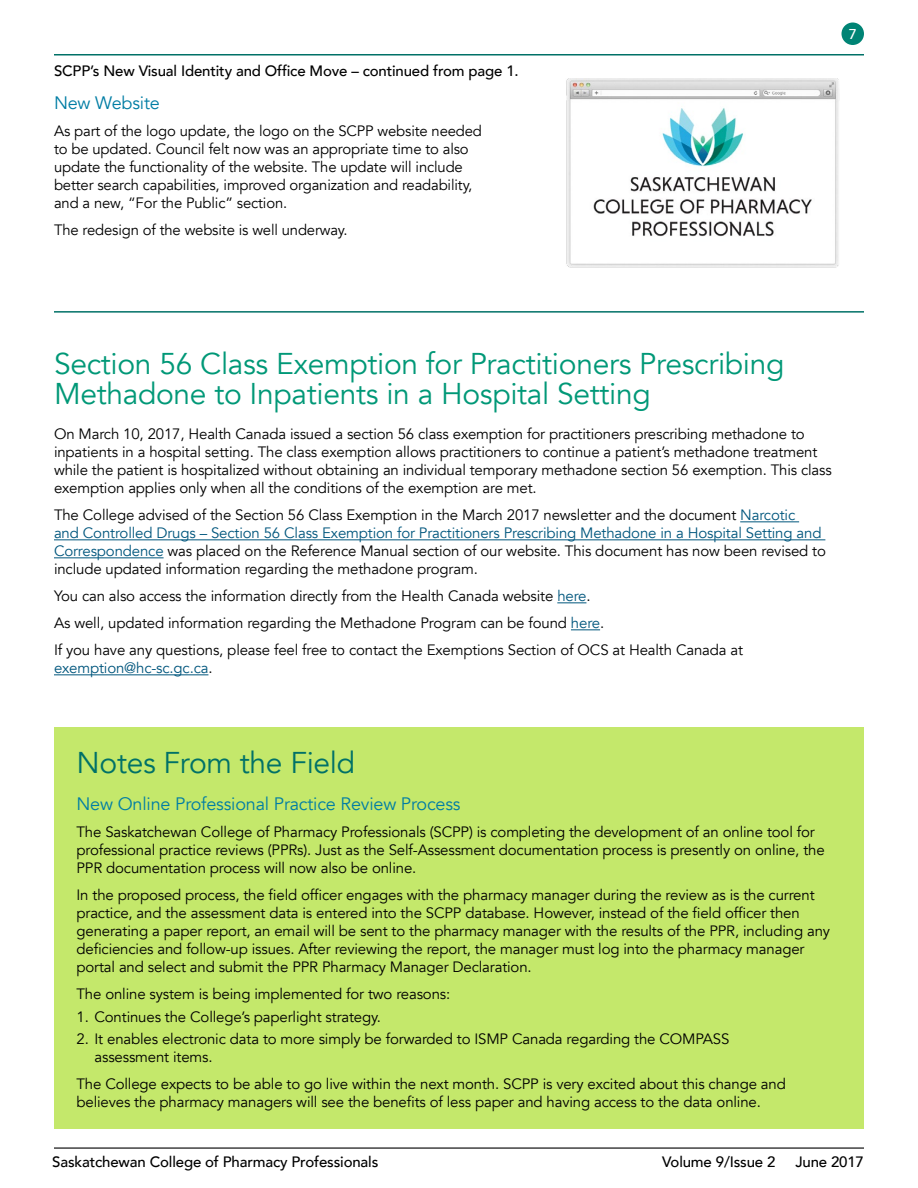
<style>
.page{position:relative;width:918px;height:1188px;background:#fff}
.page>*{position:absolute;margin:0;border:0;box-sizing:border-box;transform-origin:0 0}
.t1{font:30px/30px "Avenir";letter-spacing:-.01em;color:#009877}
.t2{font:30px "Avenir";letter-spacing:-.01em;color:#007167}
.t3{font:18px "Avenir";letter-spacing:-.01em;color:#007da4}
.t4{font:15px/18px "Avenir";letter-spacing:-.01em;color:#000}
.t5{font:500 15px "Avenir";letter-spacing:-.01em;color:#000}
.t6{font:15px "Avenir";letter-spacing:-.01em;color:#00567d}
.t7{font:500 14.25px "Avenir Next";color:#fff}
.s1{color:#00567d}
.s2{color:#000}
</style>
<div class="page">
<hr style="left:54px;top:1148px;width:810px;height:1px;background:#000">
<div style="left:842px;top:22px;width:22px;height:23px;background:#008475;border-radius:50%"></div>
<div style="left:54px;top:728px;width:810px;height:402px;background:#c4e86b"></div>
<hr style="left:740px;top:521px;width:59px;height:1px;background:#00567d">
<hr style="left:54px;top:539px;width:771px;height:1px;background:#00567d">
<hr style="left:54px;top:557px;width:110px;height:1px;background:#00567d">
<svg style="left:557px;top:602px;width:29px;height:1px"></svg>
<svg style="left:571px;top:629px;width:29px;height:1px"></svg>
<hr style="left:54px;top:674px;width:154px;height:1px;background:#00567d">
<hr style="left:54px;top:54px;width:810px;height:2px;background:#007167">
<hr style="left:54px;top:311px;width:810px;height:2px;background:#007167">
<img style="left:566px;top:79px;width:273px;height:189px">
<p class="t5" style="left:54px;top:58px;width:466px">SCPP’s New Visual Identity and Office Move – continued from page 1.</p>
<p class="t3" style="left:54px;top:92px;width:107px">New Website</p>
<p class="t4" style="left:54px;top:122px;width:430px">As part of the logo update, the logo on the SCPP website needed to be updated. Council felt now was an appropriate time to also update the functionality of the website. The update will include better search capabilities, improved organization and readability, and a new, “For the Public” section.</p>
<p class="t4" style="left:54px;top:221px;width:295px">The redesign of the website is well underway.</p>
<p class="t7" style="left:849px;top:22px;width:10px">7</p>
<h1 class="t1" style="left:54px;top:349px;width:732px">Section 56 Class Exemption for Practitioners Prescribing<br>Methadone to Inpatients in a Hospital Setting</h1>
<p class="t4" style="left:54px;top:425px;width:779px">On March 10, 2017, Health Canada issued a section 56 class exemption for practitioners prescribing methadone to inpatients in a hospital setting. The class exemption allows practitioners to continue a patient’s methadone treatment while the patient is hospitalized without obtaining an individual temporary methadone section 56 exemption. This class exemption applies only when all the conditions of the exemption are met.</p>
<p class="t4" style="left:54px;top:506px;width:774px">The College advised of the Section 56 Class Exemption in the March 2017 newsletter and the document <span class="s1">Narcotic<br>and Controlled Drugs – Section 56 Class Exemption for Practitioners Prescribing Methadone in a Hospital Setting and Correspondence</span> was placed on the Reference Manual section of our website. This document has now been revised to include updated information regarding the methadone program.</p>
<p class="t4" style="left:54px;top:582px;width:691px;line-height:27px">You can also access the information directly from the Health Canada website <span class="s1">here</span>.<br>As well, updated information regarding the Methadone Program can be found <span class="s1">here</span>.<br>If you have any questions, please feel free to contact the Exemptions Section of OCS at Health Canada at</p>
<p class="t6" style="left:54px;top:658px;width:160px">exemption@hc-sc.gc.ca<span class="s2">.</span></p>
<h1 class="t2" style="left:76px;top:744px;width:280px">Notes From the Field</h1>
<p class="t3" style="left:76px;top:793px;width:386px">New Online Professional Practice Review Process</p>
<p class="t4" style="left:76px;top:823px;width:750px">The Saskatchewan College of Pharmacy Professionals (SCPP) is completing the development of an online tool for professional practice reviews (PPRs). Just as the Self-Assessment documentation process is presently on online, the<br>PPR documentation process will now also be online.</p>
<p class="t4" style="left:76px;top:886px;width:755px">In the proposed process, the field officer engages with the pharmacy manager during the review as is the current practice, and the assessment data is entered into the SCPP database. However, instead of the field officer then generating a paper report, an email will be sent to the pharmacy manager with the results of the PPR, including any deficiencies and follow-up issues. After reviewing the report, the manager must log into the pharmacy manager portal and select and submit the PPR Pharmacy Manager Declaration.</p>
<p class="t4" style="left:76px;top:985px;width:375px">The online system is being implemented for two reasons:</p>
<p class="t4" style="left:76px;top:1008px;width:306px">1. Continues the College’s paperlight strategy.</p>
<p class="t4" style="left:94px;top:1030px;width:637px;text-indent:-18px">2. It enables electronic data to more simply be forwarded to ISMP Canada regarding the COMPASS assessment items.</p>
<p class="t4" style="left:76px;top:1075px;width:711px">The College expects to be able to go live within the next month. SCPP is very excited about this change and believes the pharmacy managers will see the benefits of less paper and having access to the data online.</p>
<p class="t5" style="left:52px;top:1148px;width:328px">Saskatchewan College of Pharmacy Professionals</p>
<p class="t5" style="left:662px;top:1148px;width:115px">Volume 9/Issue 2</p>
<p class="t5" style="left:795px;top:1148px;width:70px">June 2017</p>
</div>
